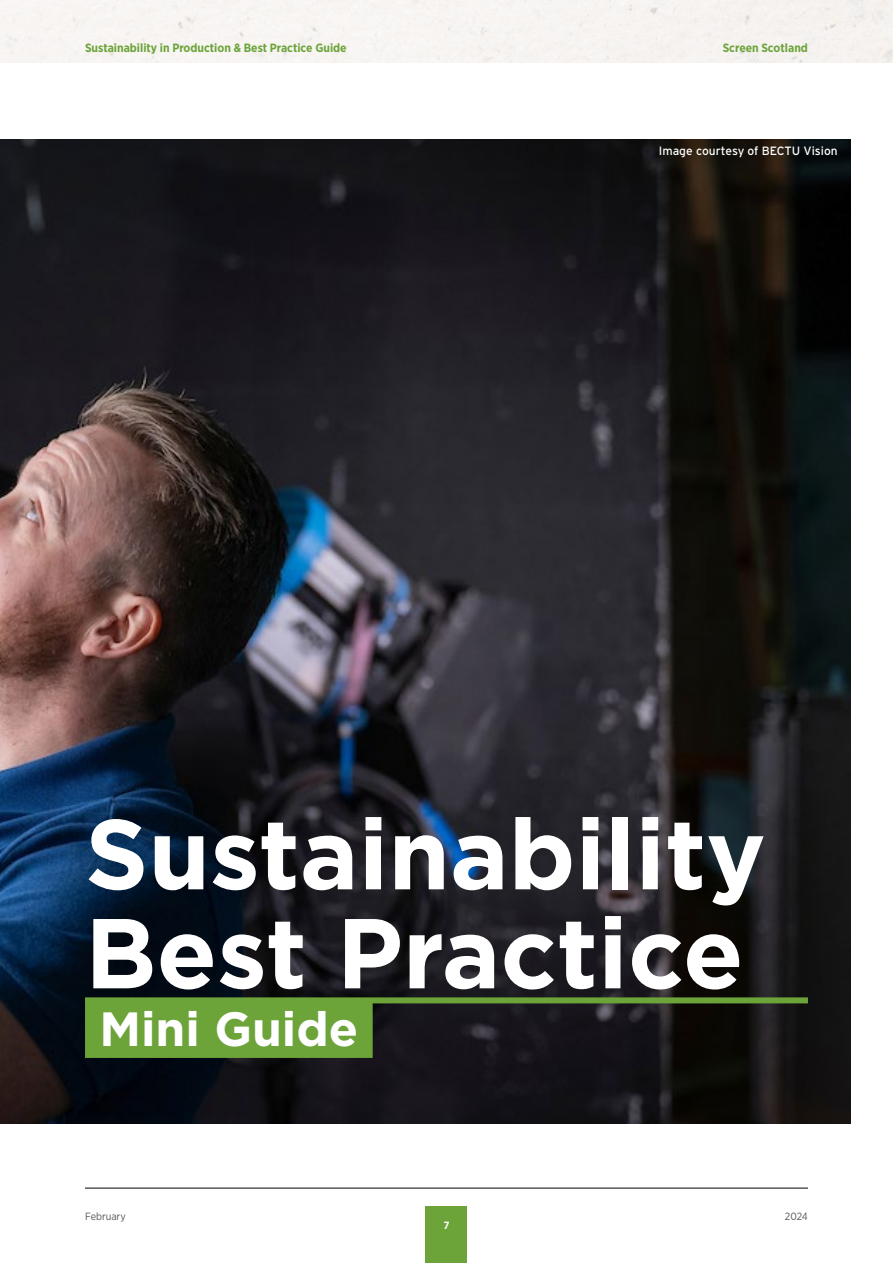
<style>
.page{position:relative;width:893px;height:1263px;background:#fff}
.page>*{position:absolute;margin:0;border:0;box-sizing:border-box;transform-origin:0 0}
.HEADING_H1{font:700 99px/99px "Gotham";color:#fff}
.TITLE_01_H1{font:700 48px "Gotham";color:#fff}
.t1{font:700 12px "Gotham Narrow";color:#6ca43a}
.t2{font:12px "Interstate";color:#fff}
.t3{font:10.5px "Gotham Narrow";color:#575756}
.t4{font:700 10.5px "Gotham Narrow";color:#fff}
</style>
<div class="page">
<hr style="left:85px;top:1187px;width:723px;height:2px;background:#575756">
<div style="left:426px;top:1206px;width:41px;height:57px;background:#6ca43a"></div>
<img style="left:0;top:140px;width:850px;height:983px">
<div style="left:85px;top:997px;width:723px;height:6px;background:#6ca43a"></div>
<div style="left:85px;top:998px;width:288px;height:60px;background:#6ca43a"></div>
<hr style="left:85px;top:196px;width:521px;height:3px;background:#6ca43a">
<div style="left:85px;top:152px;width:437px;height:45px;background:#141417"></div>
<p class="t1" style="left:85px;top:40px;width:263px">Sustainability in Production &amp; Best Practice Guide</p>
<p class="t1" style="left:723px;top:40px;width:87px">Screen Scotland</p>
<p class="t2" style="left:659px;top:144px;width:180px">Image courtesy of BECTU Vision</p>
<h1 class="HEADING_H1" style="left:85px;top:804px;width:682px">Sustainability<br>Best Practice</h1>
<h1 class="TITLE_01_H1" style="left:99px;top:997px;width:260px">Mini Guide</h1>
<p class="t3" style="left:85px;top:1210px;width:42px">February</p>
<p class="t3" style="left:785px;top:1210px;width:25px">2024</p>
<p class="t4" style="left:444px;top:1218px;width:7px">7</p>
</div>
